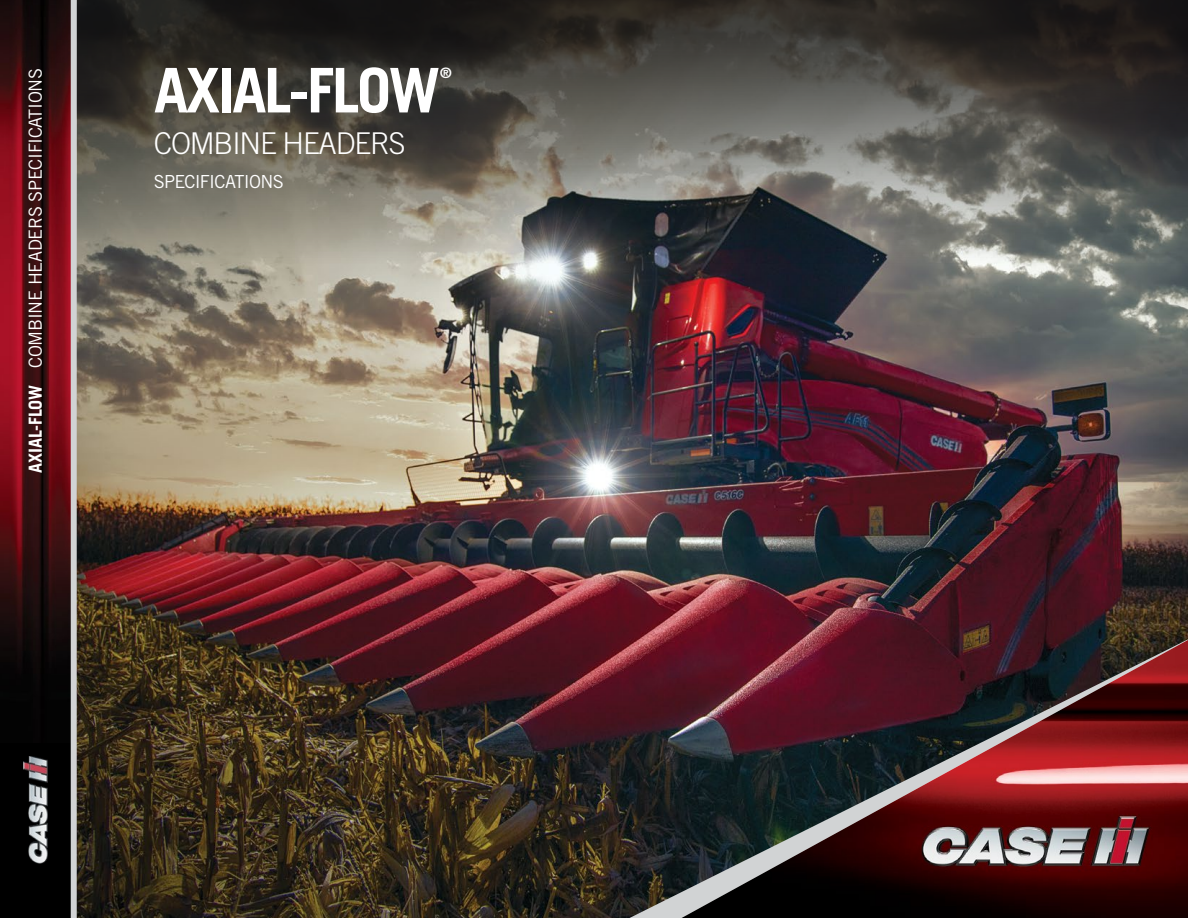
<style>
.page{position:relative;width:1188px;height:918px;background:#fff}
.page>*{position:absolute;margin:0;border:0;box-sizing:border-box;transform-origin:0 0}
.t1{font:700 61.65px "Trade Gothic LT Std";letter-spacing:-.04em;color:#fff}
.t2{font:300 30px "Trade Gothic LT Std";letter-spacing:-.04em;color:#fff}
.t3{font:18px "Trade Gothic LT Std";letter-spacing:-.02em;color:#fff}
.t4{font:18px "Trade Gothic LT Std";letter-spacing:-.04em;color:#fff}
.t5{font:700 18px "Trade Gothic LT Std";letter-spacing:-.01em;color:#fff}
.t6{font:700 14.4px "Trade Gothic LT Std";color:#fff}
</style>
<div class="page">
<img style="left:77px;top:288px;width:1111px;height:630px">
<svg style="left:77px;top:0;width:1111px;height:288px;background:#585651"></svg>
<svg style="left:630px;top:639px;width:558px;height:279px;background:#3a262b"></svg>
<img style="left:682px;top:640px;width:506px;height:278px">
<div style="left:0;top:609px;width:71px;height:309px;background:#000"></div>
<img style="left:24px;top:756px;width:23px;height:108px">
<img style="left:0;top:0;width:71px;height:743px">
<div style="left:71px;top:0;width:6px;height:918px;background:#d1d3d4"></div>
<p class="t3" style="left:25px;top:368px;width:301px;rotate:-90deg">COMBINE HEADERS SPECIFICATIONS</p>
<p class="t5" style="left:24px;top:473px;width:90px;rotate:-90deg">AXIAL-FLOW</p>
<h1 class="t1" style="left:154px;top:53px;width:288px">AXIAL-FLOW</h1>
<p class="t6" style="left:440px;top:64px;width:13px">®</p>
<h2 class="t2" style="left:154px;top:125px;width:253px">COMBINE HEADERS</h2>
<p class="t4" style="left:154px;top:171px;width:131px">SPECIFICATIONS</p>
</div>
